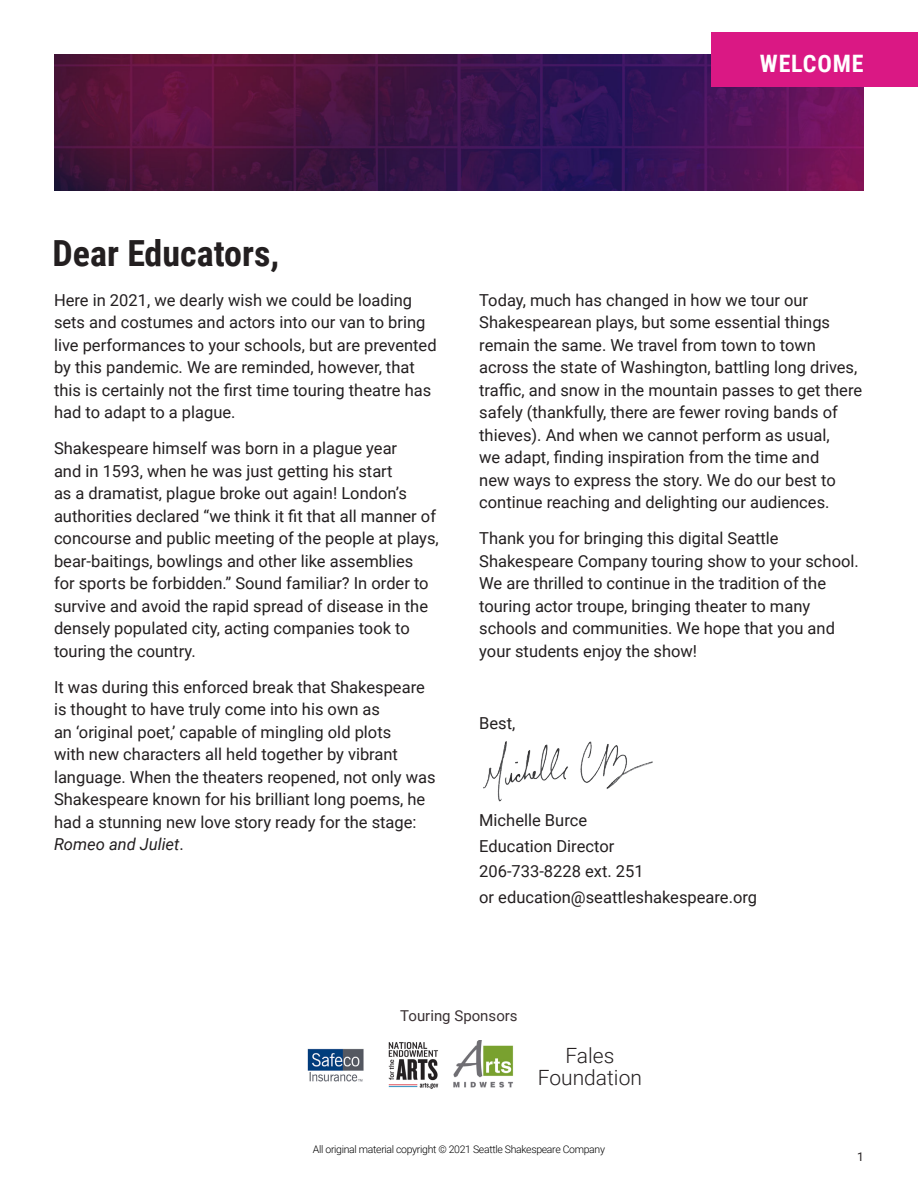
<style>
.page{position:relative;width:918px;height:1188px;background:#fff}
.page>*{position:absolute;margin:0;border:0;box-sizing:border-box;transform-origin:0 0}
.t1{font:700 36px "Roboto Condensed";color:#231f20}
.t2{font:700 24px "Roboto Condensed";letter-spacing:.035em;color:#fff}
.t3{font:300 21px "Roboto";color:#231f20}
.t4{font:16.5px/22.5px "Roboto";color:#231f20}
.notes{font:15px "Roboto";color:#3a3133}
.t5{font:12px "Roboto";color:#231f20}
.t6{font:300 10.5px "Roboto";letter-spacing:-.03em;color:#000}
.s1{font-style:italic}
</style>
<div class="page">
<img style="left:54px;top:54px;width:810px;height:136px">
<div style="left:712px;top:32px;width:206px;height:55px;background:#da1884"></div>
<img style="left:483px;top:741px;width:170px;height:61px">
<img style="left:307px;top:1040px;width:207px;height:49px">
<p class="t2" style="left:760px;top:47px;width:105px">WELCOME</p>
<p class="t1" style="left:53px;top:228px;width:228px">Dear Educators,</p>
<p class="t4" style="left:54px;top:288px;width:384px">Here in 2021, we dearly wish we could be loading sets and costumes and actors into our van to bring live performances to your schools, but are prevented by this pandemic. We are reminded, however, that this is certainly not the first time touring theatre has had to adapt to a plague.</p>
<p class="t4" style="left:54px;top:436px;width:386px">Shakespeare himself was born in a plague year<br>and in 1593, when he was just getting his start<br>as a dramatist, plague broke out again! London’s authorities declared “we think it fit that all manner of concourse and public meeting of the people at plays, bear-baitings, bowlings and other like assemblies<br>for sports be forbidden.” Sound familiar? In order to survive and avoid the rapid spread of disease in the densely populated city, acting companies took to touring the country.</p>
<p class="t4" style="left:54px;top:675px;width:383px">It was during this enforced break that Shakespeare is thought to have truly come into his own as<br>an ‘original poet,’ capable of mingling old plots<br>with new characters all held together by vibrant language. When the theaters reopened, not only was Shakespeare known for his brilliant long poems, he had a stunning new love story ready for the stage:<br><span class="s1">Romeo and Juliet</span>.</p>
<p class="t4" style="left:479px;top:288px;width:384px">Today, much has changed in how we tour our Shakespearean plays, but some essential things remain the same. We travel from town to town across the state of Washington, battling long drives, traffic, and snow in the mountain passes to get there safely (thankfully, there are fewer roving bands of thieves). And when we cannot perform as usual,<br>we adapt, finding inspiration from the time and<br>new ways to express the story. We do our best to continue reaching and delighting our audiences.</p>
<p class="t4" style="left:479px;top:526px;width:381px">Thank you for bringing this digital Seattle Shakespeare Company touring show to your school.<br>We are thrilled to continue in the tradition of the touring actor troupe, bringing theater to many schools and communities. We hope that you and your students enjoy the show!</p>
<p class="t4" style="left:479px;top:711px;width:38px">Best,</p>
<p class="t4" style="left:479px;top:808px;width:109px">Michelle Burce</p>
<p class="t4" style="left:479px;top:834px;width:137px">Education Director</p>
<p class="t4" style="left:479px;top:859px;width:166px">206-733-8228 ext. 251</p>
<p class="t4" style="left:479px;top:885px;width:279px">or education@seattleshakespeare.org</p>
<p class="notes" style="left:400px;top:1006px;width:119px">Touring Sponsors</p>
<p class="t3" style="left:565px;top:1040px;width:50px">Fales</p>
<p class="t3" style="left:538px;top:1063px;width:106px">Foundation</p>
<p class="t6" style="left:313px;top:1142px;width:294px">All original material copyright © 2021 Seattle Shakespeare Company</p>
<p class="t5" style="left:857px;top:1149px;width:8px">1</p>
</div>
